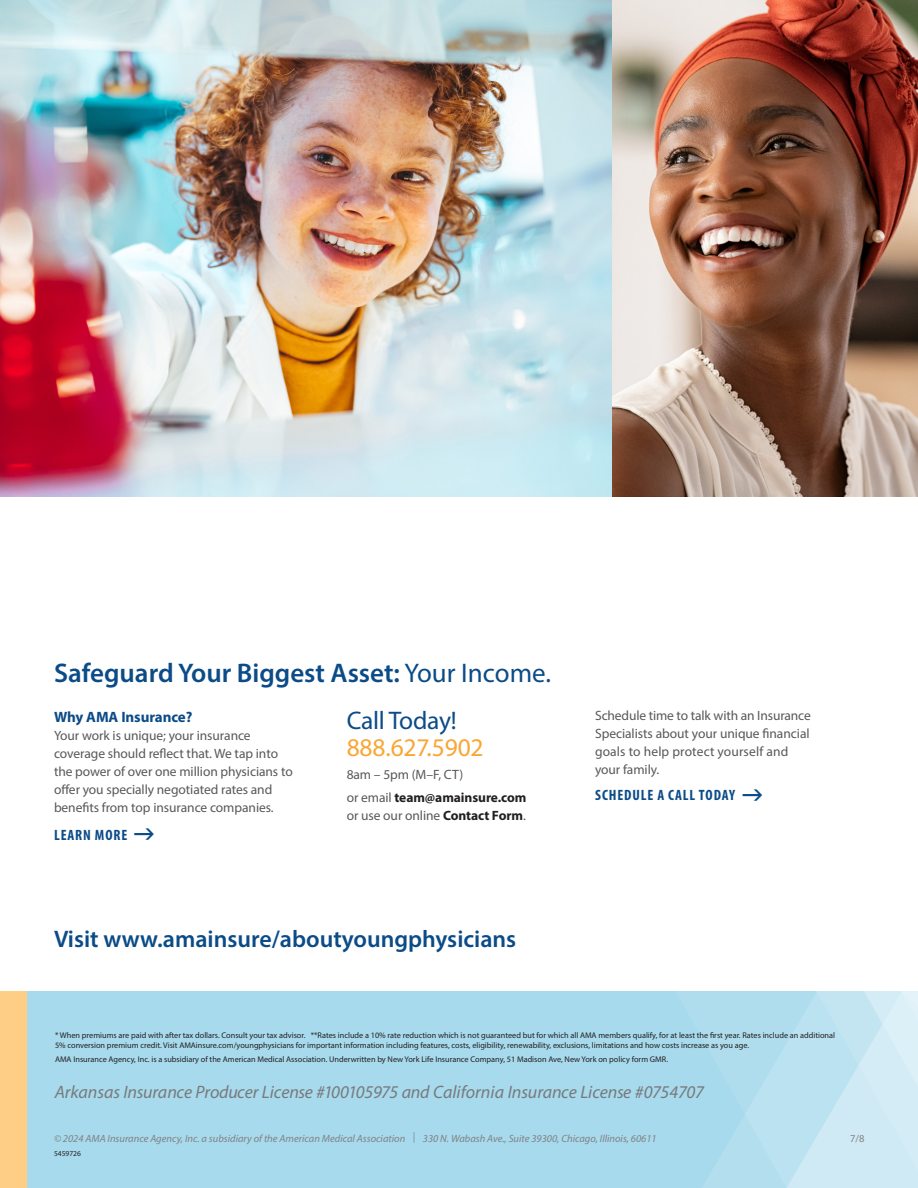
<style>
.page{position:relative;width:918px;height:1188px;background:#fff}
.page>*{position:absolute;margin:0;border:0;box-sizing:border-box;transform-origin:0 0}
.t1{font:600 27px "Myriad Pro";color:#0b4b87}
.t2{font:25.5px "Myriad Pro";letter-spacing:-.005em;color:#faa633}
.t3{font:25.5px "Myriad Pro";letter-spacing:-.01em;color:#0b4b87}
.t4{font:600 24px "Myriad Pro";color:#0b4b87}
.t5{font:italic 18px "Myriad Pro";letter-spacing:-.01em;color:#787a7d}
.t6{font:700 condensed 15px "Myriad Pro";letter-spacing:.06em;color:#0b4b87}
.t7{font:700 15px "Myriad Pro";letter-spacing:-.005em;color:#0b4b87}
.t8{font:13.5px/18px "Myriad Pro";letter-spacing:-.005em;color:#57585a}
.t9{font:700 13.5px/18px "Myriad Pro";letter-spacing:-.005em;color:#231f20}
.t10{font:italic 10.5px "Myriad Pro";color:#808285}
.t11{font:10.5px "Myriad Pro";color:#808285}
.t12{font:8.25px/9.8px "Myriad Pro";color:#231f20}
.t13{font:7.5px "Myriad Pro";color:#231f20}
.s1{font-weight:400}
.s2{font-weight:400;color:#57585a}
</style>
<div class="page">
<div style="left:0;top:991px;width:918px;height:197px;background:#a7daec"></div>
<div style="left:0;top:991px;width:27px;height:197px;background:#ffce86"></div>
<img style="left:0;top:1px;width:918px;height:496px">
<svg style="left:702px;top:991px;width:216px;height:197px"></svg>
<p class="t1" style="left:54px;top:656px;width:499px">Safeguard Your Biggest Asset: <span class="s1">Your Income.</span></p>
<p class="t7" style="left:54px;top:707px;width:140px">Why AMA Insurance?</p>
<p class="t8" style="left:54px;top:726px;width:240px">Your work is unique; your insurance coverage should reflect that. We tap into the power of over one million physicians to offer you specially negotiated rates and benefits from top insurance companies.</p>
<p class="t6" style="left:54px;top:826px;width:75px">LEARN MORE</p>
<p class="t3" style="left:347px;top:704px;width:111px">Call Today!</p>
<p class="t2" style="left:347px;top:731px;width:139px">888.627.5902</p>
<p class="t8" style="left:347px;top:765px;width:118px">8am – 5pm (M–F, CT)</p>
<p class="t9" style="left:347px;top:788px;width:181px"><span class="s2">or email</span> team@amainsure.com <span class="s2">or use our online</span> Contact Form<span class="s2">.</span></p>
<p class="t4" style="left:54px;top:924px;width:464px">Visit www.amainsure/aboutyoungphysicians</p>
<p class="t8" style="left:595px;top:706px;width:217px">Schedule time to talk with an Insurance<br>Specialists about your unique financial goals to help protect yourself and your family.</p>
<p class="t6" style="left:595px;top:786px;width:141px">SCHEDULE A CALL TODAY</p>
<p class="t12" style="left:55px;top:1031px;width:782px">* When premiums are paid with after tax dollars. Consult your tax advisor. **Rates include a 10% rate reduction which is not guaranteed but for which all AMA members qualify, for at least the first year. Rates include an additional<br>5% conversion premium credit. Visit AMAinsure.com/youngphysicians for important information including features, costs, eligibility, renewability, exclusions, limitations and how costs increase as you age.</p>
<p class="t12" style="left:55px;top:1054px;width:615px">AMA Insurance Agency, Inc. is a subsidiary of the American Medical Association. Underwritten by New York Life Insurance Company, 51 Madison Ave, New York on policy form GMR.</p>
<p class="t5" style="left:55px;top:1081px;width:651px">Arkansas Insurance Producer License #100105975 and California Insurance License #0754707</p>
<p class="t10" style="left:54px;top:1132px;width:604px">© 2024 AMA Insurance Agency, Inc. a subsidiary of the American Medical Association | 330 N. Wabash Ave., Suite 39300, Chicago, Illinois, 60611</p>
<p class="t11" style="left:850px;top:1132px;width:16px">7/8</p>
<p class="t13" style="left:54px;top:1149px;width:28px">5459726</p>
</div>
